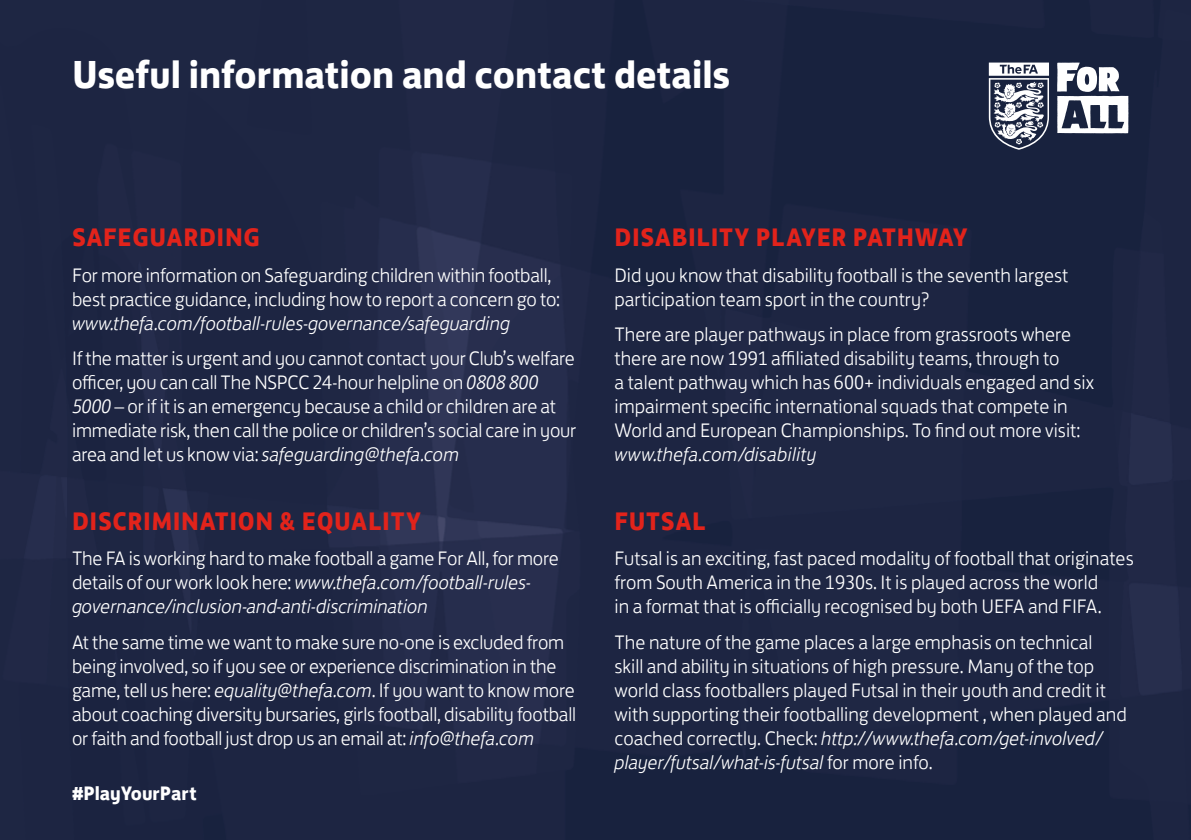
<style>
.page{position:relative;width:1191px;height:840px;background:#fff}
.page>*{position:absolute;margin:0;border:0;box-sizing:border-box;transform-origin:0 0}
.t1{font:700 40px "FS Jack";color:#fff}
.t2{font:700 26px "FS Jack";letter-spacing:.025em;color:#e2231b}
.t3{font:300 20px/24px "FS Jack";color:#fff}
.t4{font:italic 300 20px "FS Jack";letter-spacing:-.01em;color:#fff}
.t5{font:700 20px "FS Jack";color:#fff}
.s1{font-style:italic}
</style>
<div class="page">
<img style="left:0;top:0;width:1191px;height:839px">
<svg style="left:1057px;top:62px;width:71px;height:71px"></svg>
<svg style="left:988px;top:62px;width:61px;height:88px"></svg>
<h1 class="t1" style="left:72px;top:41px;width:659px">Useful information and contact details</h1>
<h2 class="t2" style="left:72px;top:215px;width:189px">SAFEGUARDING</h2>
<p class="t3" style="left:72px;top:261px;width:489px">For more information on Safeguarding children within football, best practice guidance, including how to report a concern go to:</p>
<p class="t4" style="left:72px;top:307px;width:440px">www.thefa.com/football-rules-governance/safeguarding</p>
<p class="t3" style="left:72px;top:344px;width:506px">If the matter is urgent and you cannot contact your Club’s welfare officer, you can call The NSPCC 24-hour helpline on <span class="s1">0808 800<br>5000</span> – or if it is an emergency because a child or children are at immediate risk, then call the police or children’s social care in your area and let us know via: <span class="s1">safeguarding@thefa.com</span></p>
<h2 class="t2" style="left:72px;top:499px;width:350px">DISCRIMINATION &amp; EQUALITY</h2>
<p class="t3" style="left:72px;top:544px;width:488px">The FA is working hard to make football a game For All, for more details of our work look here: <span class="s1">www.thefa.com/football-rules&shy;governance/inclusion-and-anti-discrimination</span></p>
<p class="t3" style="left:72px;top:627px;width:506px">At the same time we want to make sure no-one is excluded from being involved, so if you see or experience discrimination in the game, tell us here: <span class="s1">equality@thefa.com</span>. If you want to know more about coaching diversity bursaries, girls football, disability football or faith and football just drop us an email at: <span class="s1">info@thefa.com</span></p>
<p class="t5" style="left:72px;top:776px;width:126px">#PlayYourPart</p>
<h2 class="t2" style="left:614px;top:215px;width:355px">DISABILITY PLAYER PATHWAY</h2>
<p class="t3" style="left:614px;top:261px;width:455px">Did you know that disability football is the seventh largest participation team sport in the country?</p>
<p class="t3" style="left:614px;top:320px;width:481px">There are player pathways in place from grassroots where there are now 1991 affiliated disability teams, through to<br>a talent pathway which has 600+ individuals engaged and six impairment specific international squads that compete in World and European Championships. To find out more visit:</p>
<p class="t4" style="left:614px;top:438px;width:204px">www.thefa.com/disability</p>
<h2 class="t2" style="left:614px;top:499px;width:93px">FUTSAL</h2>
<p class="t3" style="left:614px;top:544px;width:521px">Futsal is an exciting, fast paced modality of football that originates from South America in the 1930s. It is played across the world<br>in a format that is officially recognised by both UEFA and FIFA.</p>
<p class="t3" style="left:614px;top:627px;width:514px">The nature of the game places a large emphasis on technical<br>skill and ability in situations of high pressure. Many of the top world class footballers played Futsal in their youth and credit it with supporting their footballing development , when played and coached correctly. Check: <span class="s1">http://www.thefa.com/get-involved/ player/futsal/what-is-futsal</span> for more info.</p>
</div>
